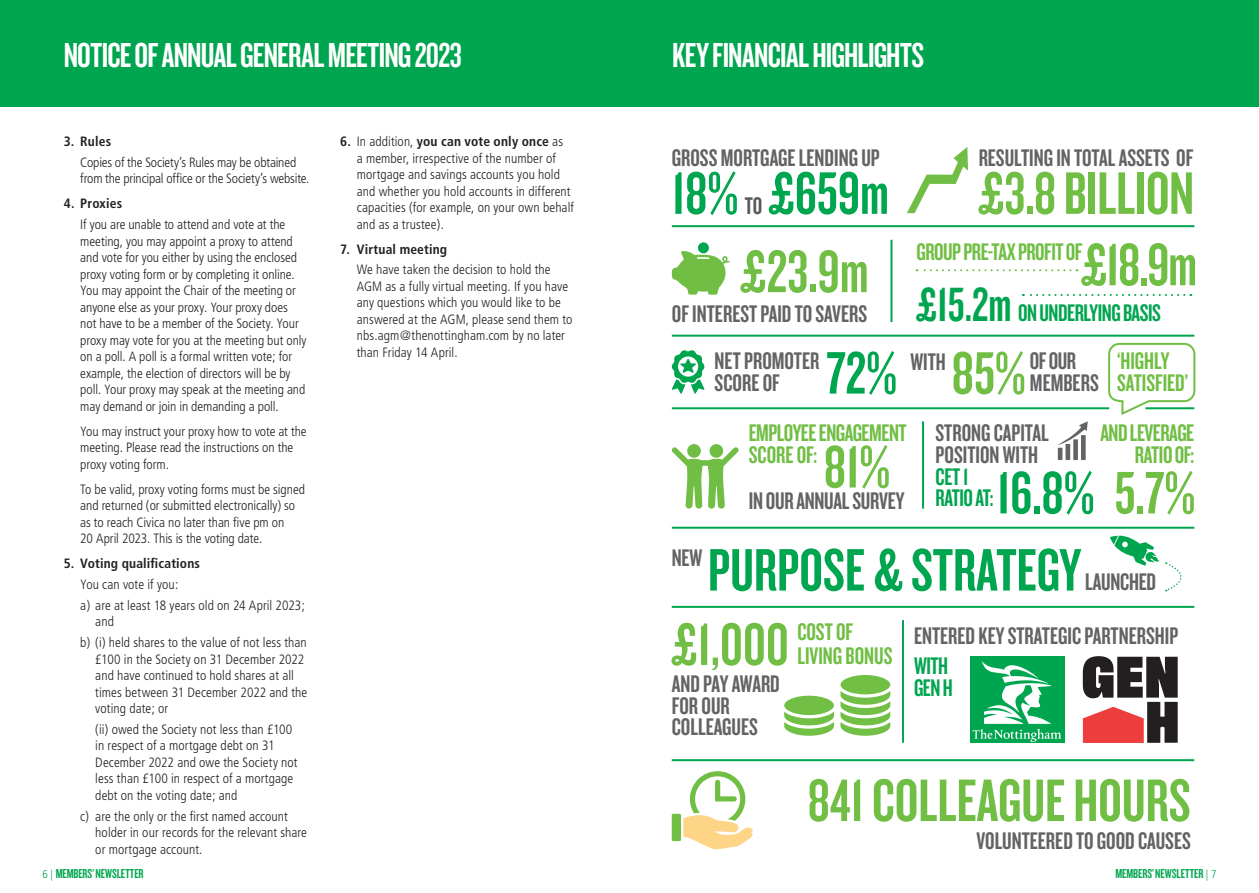
<style>
.page{position:relative;width:1259px;height:893px;background:#fff}
.page>*{position:absolute;margin:0;border:0;box-sizing:border-box;transform-origin:0 0}
.t1{font:62.25px/101.4px "Knockout 48 Featherweight";color:#70be44}
.t2{font:62.25px/77.1px "Knockout 48 Featherweight";color:#00a54f}
.NBS_Main_Heading{font:36px "Knockout 48 Featherweight";letter-spacing:-.02em;color:#fff}
.t3{font:24.9px/21.9px "Knockout 48 Featherweight";color:#636366}
.t4{font:24.9px/49.5px "Knockout 48 Featherweight";letter-spacing:-.02em;color:#70be44}
.t5{font:24.9px/24px "Knockout 48 Featherweight";color:#70be44}
.t6{font:24.9px "Knockout 48 Featherweight";letter-spacing:-.02em;color:#00a54f}
.t7{font:24.9px "Knockout 48 Featherweight";color:#57585a}
.NBS_Body_Copy{font:300 condensed 13.5px/16.5px "Frutiger";color:#231f20}
.NBS_Body_Copy-2{font:700 condensed 13.5px "Frutiger";letter-spacing:.015em;color:#231f20}
.t8{font:13.5px "Knockout 48 Featherweight";letter-spacing:-.005em;color:#00a54f}
.s1{font-weight:700}
.s2{font-size:49.95px}
.s3{color:#00a54f}
.s4{color:#636366}
.s5{color:#70be44}
.s6{font-family:"Frutiger";font-weight:300;font-stretch:condensed;font-size:11.25px}
</style>
<div class="page">
<div style="left:0;top:0;width:629px;height:106px;background:#00a54f"></div>
<div style="left:629px;top:0;width:630px;height:106px;background:#00a54f"></div>
<svg style="left:907px;top:147px;width:61px;height:66px"></svg>
<hr style="left:672px;top:225px;width:522px;height:2px;background:#00a54f">
<hr style="left:672px;top:335px;width:522px;height:2px;background:#00a54f">
<hr style="left:672px;top:527px;width:522px;height:2px;background:#00a54f">
<hr style="left:672px;top:606px;width:522px;height:2px;background:#00a54f">
<hr style="left:672px;top:759px;width:522px;height:2px;background:#00a54f">
<hr style="left:672px;top:407px;width:437px;height:2px;background:#00a54f">
<div style="left:698px;top:242px;width:11px;height:11px;background:#00a54f;border-radius:50%"></div>
<svg style="left:672px;top:251px;width:58px;height:44px"></svg>
<hr style="left:890px;top:240px;width:2px;height:82px;background:#00a54f">
<hr style="left:922px;top:421px;width:2px;height:88px;background:#00a54f">
<hr style="left:902px;top:620px;width:2px;height:123px;background:#00a54f">
<svg style="left:672px;top:350px;width:32px;height:44px"></svg>
<svg style="left:1107px;top:342px;width:89px;height:73px"></svg>
<div style="left:1115px;top:349px;width:68px;height:45px;background:#fff"></div>
<svg style="left:1023px;top:294px;width:161px;height:2px"></svg>
<svg style="left:916px;top:269px;width:154px;height:2px"></svg>
<div style="left:709px;top:444px;width:14px;height:14px;background:#70be44;border-radius:50%"></div>
<svg style="left:671px;top:447px;width:68px;height:62px"></svg>
<div style="left:687px;top:444px;width:14px;height:14px;background:#70be44;border-radius:50%"></div>
<div style="left:969px;top:657px;width:95px;height:86px;background:#00a54f"></div>
<svg style="left:1082px;top:656px;width:95px;height:87px"></svg>
<svg style="left:972px;top:661px;width:89px;height:81px"></svg>
<svg style="left:672px;top:771px;width:81px;height:78px"></svg>
<svg style="left:1110px;top:536px;width:49px;height:30px"></svg>
<svg style="left:1165px;top:562px;width:17px;height:29px"></svg>
<div style="left:1057px;top:448px;width:5px;height:12px;background:#636366"></div>
<div style="left:1065px;top:444px;width:5px;height:16px;background:#636366"></div>
<div style="left:1073px;top:439px;width:5px;height:21px;background:#636366"></div>
<hr style="left:1081px;top:435px;width:4px;height:25px;background:#636366">
<svg style="left:1058px;top:421px;width:29px;height:24px"></svg>
<svg style="left:784px;top:696px;width:50px;height:40px"></svg>
<svg style="left:840px;top:675px;width:50px;height:61px"></svg>
<p class="NBS_Main_Heading" style="left:64px;top:33px;width:399px">NOTICE OF ANNUAL GENERAL MEETING 2023</p>
<p class="NBS_Main_Heading" style="left:672px;top:33px;width:254px">KEY FINANCIAL HIGHLIGHTS</p>
<p class="NBS_Body_Copy-2" style="left:64px;top:133px;width:49px">3. Rules</p>
<p class="NBS_Body_Copy" style="left:80px;top:154px;width:231px">Copies of the Society’s Rules may be obtained from the principal office or the Society’s website.</p>
<p class="NBS_Body_Copy-2" style="left:64px;top:196px;width:60px">4. Proxies</p>
<p class="NBS_Body_Copy" style="left:80px;top:216px;width:228px">If you are unable to attend and vote at the meeting, you may appoint a proxy to attend and vote for you either by using the enclosed proxy voting form or by completing it online.<br>You may appoint the Chair of the meeting or anyone else as your proxy. Your proxy does not have to be a member of the Society. Your proxy may vote for you at the meeting but only on a poll. A poll is a formal written vote; for example, the election of directors will be by poll. Your proxy may speak at the meeting and may demand or join in demanding a poll.</p>
<p class="NBS_Body_Copy" style="left:80px;top:423px;width:228px">You may instruct your proxy how to vote at the meeting. Please read the instructions on the proxy voting form.</p>
<p class="NBS_Body_Copy" style="left:80px;top:481px;width:226px">To be valid, proxy voting forms must be signed and returned (or submitted electronically) so as to reach Civica no later than five pm on<br>20 April 2023. This is the voting date.</p>
<p class="NBS_Body_Copy-2" style="left:64px;top:556px;width:138px">5. Voting qualifications</p>
<p class="NBS_Body_Copy" style="left:80px;top:576px;width:100px">You can vote if you:</p>
<p class="NBS_Body_Copy" style="left:95px;top:597px;width:211px;text-indent:-15px">a) are at least 18 years old on 24 April 2023; and</p>
<p class="NBS_Body_Copy" style="left:95px;top:634px;width:214px;text-indent:-15px">b) (i) held shares to the value of not less than £100 in the Society on 31 December 2022 and have continued to hold shares at all times between 31 December 2022 and the voting date; or</p>
<p class="NBS_Body_Copy" style="left:95px;top:721px;width:204px">(ii) owed the Society not less than £100 in respect of a mortgage debt on 31<br>December 2022 and owe the Society not less than £100 in respect of a mortgage debt on the voting date; and</p>
<p class="NBS_Body_Copy" style="left:95px;top:808px;width:213px;text-indent:-15px">c) are the only or the first named account holder in our records for the relevant share or mortgage account.</p>
<p class="NBS_Body_Copy" style="left:357px;top:133px;width:219px;text-indent:-16px"><span class="s1">6.</span> In addition, <span class="s1">you can vote only once</span> as<br>a member, irrespective of the number of mortgage and savings accounts you hold and whether you hold accounts in different capacities (for example, on your own behalf and as a trustee).</p>
<p class="NBS_Body_Copy-2" style="left:340px;top:241px;width:108px">7. Virtual meeting</p>
<p class="NBS_Body_Copy" style="left:357px;top:262px;width:217px">We have taken the decision to hold the AGM as a fully virtual meeting. If you have any questions which you would like to be answered at the AGM, please send them to nbs.agm@thenottingham.com by no later than Friday 14 April.</p>
<p class="t3" style="left:672px;top:146px;width:209px">GROSS MORTGAGE LENDING UP</p>
<p class="t2" style="left:672px;top:153px;width:68px">18%</p>
<p class="t3" style="left:978px;top:146px;width:216px">RESULTING IN TOTAL ASSETS OF</p>
<p class="t1" style="left:978px;top:140px;width:217px">£3.8 BILLION</p>
<p class="t4" style="left:916px;top:226px;width:167px">GROUP PRE-TAX PROFIT OF</p>
<p class="t6" style="left:916px;top:297px;width:246px"><span class="s2">£15.2m</span> ON UNDERLYING BASIS</p>
<p class="t2" style="left:769px;top:153px;width:121px">£659m</p>
<p class="t7" style="left:745px;top:190px;width:19px">TO</p>
<p class="t1" style="left:1081px;top:212px;width:117px">£18.9m</p>
<p class="t1" style="left:826px;top:219px;width:73px;text-indent:-85px">£23.9m<br><span class="s3">72%</span></p>
<p class="t3" style="left:672px;top:289px;width:197px;line-height:47.1px;text-align:center">OF INTERESTPAID TO SAVERS<br>NET PROMOTER</p>
<p class="t1" style="left:951px;top:320px;width:76px">85%</p>
<p class="t3" style="left:1030px;top:349px;width:70px">OF OUR<br>MEMBERS</p>
<p class="t5" style="left:1117px;top:349px;width:73px;line-height:21.9px">‘HIGHLY<br>SATISFIED’</p>
<p class="t3" style="left:910px;top:350px;width:37px">WITH</p>
<p class="t4" style="left:749px;top:357px;width:159px;text-indent:-34px"><span class="s4">SCORE OF<br></span>EMPLOYEE ENGAGEMENT</p>
<p class="t4" style="left:749px;top:429px;width:70px">SCORE OF:</p>
<p class="t3" style="left:935px;top:421px;width:115px">STRONG CAPITAL<br>POSITION WITH<br><span class="s3">CET 1<br>RATIO AT:</span></p>
<p class="t4" style="left:1100px;top:421px;width:95px;line-height:21.9px;text-align:right">AND LEVERAGE<br>RATIO OF:</p>
<p class="t1" style="left:823px;top:414px;width:68px">81%</p>
<p class="t2" style="left:708px;top:452px;width:489px;text-indent:289px">16.8% <span class="s5">5.7%<br></span>PURPOSE &amp; STRATEGY</p>
<p class="t3" style="left:749px;top:489px;width:157px">IN OUR ANNUAL SURVEY</p>
<p class="t3" style="left:672px;top:546px;width:32px">NEW</p>
<p class="t3" style="left:1085px;top:570px;width:72px">LAUNCHED</p>
<p class="t1" style="left:672px;top:592px;width:119px">£1,000</p>
<p class="t3" style="left:672px;top:671px;width:110px">AND PAY AWARD<br>FOR OUR<br>COLLEAGUES</p>
<p class="t5" style="left:797px;top:619px;width:97px">COST OF<br>LIVING BONUS</p>
<p class="t3" style="left:914px;top:620px;width:266px;line-height:30px">ENTERED KEY STRATEGIC PARTNERSHIP<br><span class="s3">WITH</span></p>
<p class="t6" style="left:914px;top:672px;width:40px">GEN H</p>
<p class="t1" style="left:807px;top:748px;width:385px">841 COLLEAGUE HOURS</p>
<p class="t3" style="left:976px;top:829px;width:216px">VOLUNTEERED TO GOOD CAUSES</p>
<p class="t8" style="left:43px;top:865px;width:103px"><span class="s6">6 |</span> MEMBERS’ NEWSLETTER</p>
<p class="t8" style="left:1115px;top:865px;width:102px">MEMBERS’ NEWSLETTER <span class="s6">| 7</span></p>
</div>
